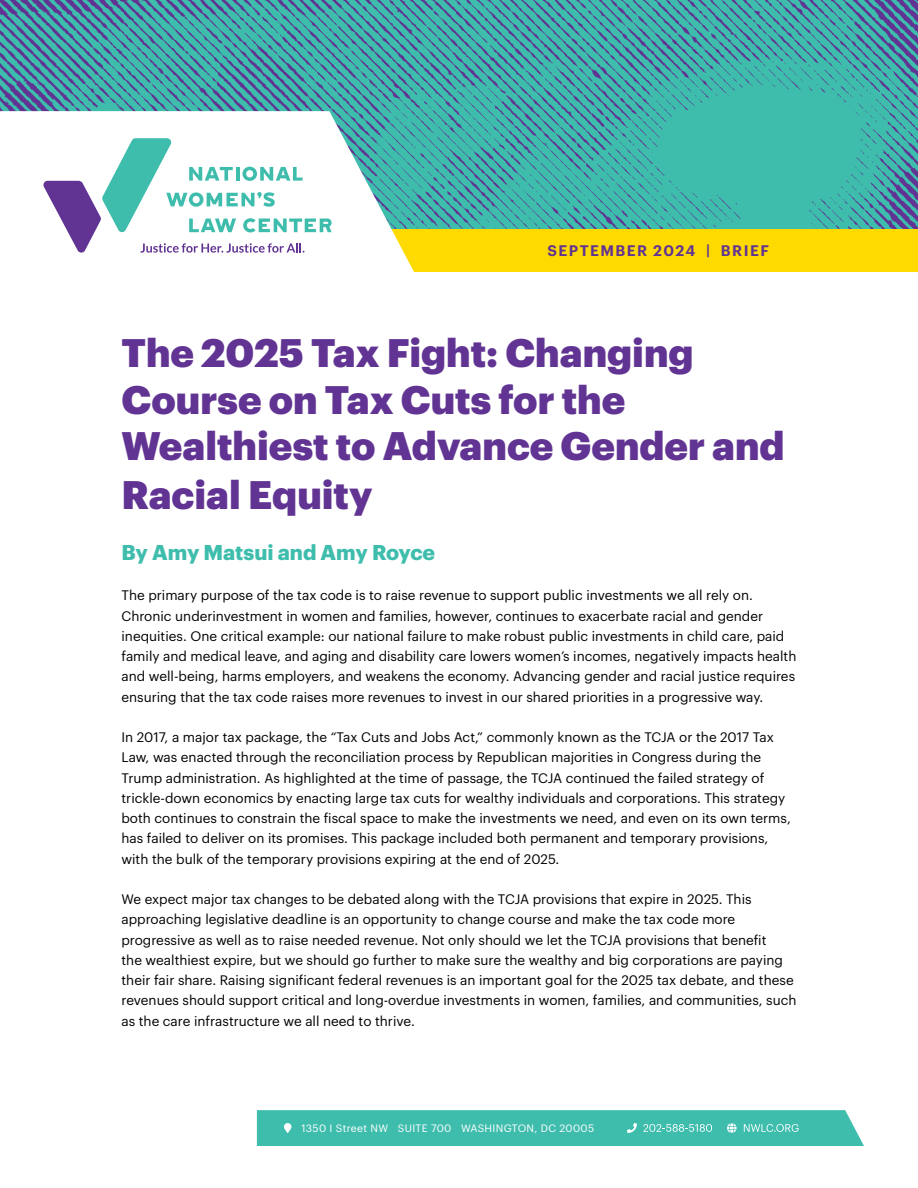
<style>
.page{position:relative;width:918px;height:1188px;background:#fff}
.page>*{position:absolute;margin:0;border:0;box-sizing:border-box;transform-origin:0 0}
.t1{font:900 39px/47.4px "Graphik";color:#613393}
.t2{font:700 21px "Graphik";color:#3ebdad}
.t3{font:600 15px "Graphik";letter-spacing:.095em;color:#613393}
.t4{font:13.5px/20.2px "Graphik";color:#000}
.t5{font:10.5px "Graphik";letter-spacing:.03em;color:#fff}
</style>
<div class="page">
<img style="left:0;top:0;width:918px;height:229px">
<div style="left:370px;top:229px;width:548px;height:42px;background:#ffda00"></div>
<svg style="left:0;top:111px;width:422px;height:161px"></svg>
<svg style="left:43px;top:138px;width:289px;height:115px"></svg>
<svg style="left:257px;top:1110px;width:607px;height:36px;background:#45bfb0"></svg>
<p class="t3" style="left:548px;top:239px;width:223px">SEPTEMBER 2024 | BRIEF</p>
<h1 class="t1" style="left:122px;top:328px;width:665px">The 2025 Tax Fight: Changing<br>Course on Tax Cuts for the<br>Wealthiest to Advance Gender and<br>Racial Equity</h1>
<h2 class="t2" style="left:122px;top:536px;width:315px">By Amy Matsui and Amy Royce</h2>
<p class="t4" style="left:122px;top:584px;width:676px">The primary purpose of the tax code is to raise revenue to support public investments we all rely on.<br>Chronic underinvestment in women and families, however, continues to exacerbate racial and gender inequities. One critical example: our national failure to make robust public investments in child care, paid family and medical leave, and aging and disability care lowers women’s incomes, negatively impacts health and well-being, harms employers, and weakens the economy. Advancing gender and racial justice requires ensuring that the tax code raises more revenues to invest in our shared priorities in a progressive way.</p>
<p class="t4" style="left:122px;top:726px;width:671px">In 2017, a major tax package, the “Tax Cuts and Jobs Act,” commonly known as the TCJA or the 2017 Tax Law, was enacted through the reconciliation process by Republican majorities in Congress during the Trump administration. As highlighted at the time of passage, the TCJA continued the failed strategy of trickle-down economics by enacting large tax cuts for wealthy individuals and corporations. This strategy both continues to constrain the fiscal space to make the investments we need, and even on its own terms, has failed to deliver on its promises. This package included both permanent and temporary provisions, with the bulk of the temporary provisions expiring at the end of 2025.</p>
<p class="t4" style="left:122px;top:888px;width:676px">We expect major tax changes to be debated along with the TCJA provisions that expire in 2025. This approaching legislative deadline is an opportunity to change course and make the tax code more progressive as well as to raise needed revenue. Not only should we let the TCJA provisions that benefit<br>the wealthiest expire, but we should go further to make sure the wealthy and big corporations are paying their fair share. Raising significant federal revenues is an important goal for the 2025 tax debate, and these revenues should support critical and long-overdue investments in women, families, and communities, such as the care infrastructure we all need to thrive.</p>
<p class="t5" style="left:301px;top:1120px;width:294px">1350 I Street NW SUITE 700 WASHINGTON, DC 20005</p>
</div>
